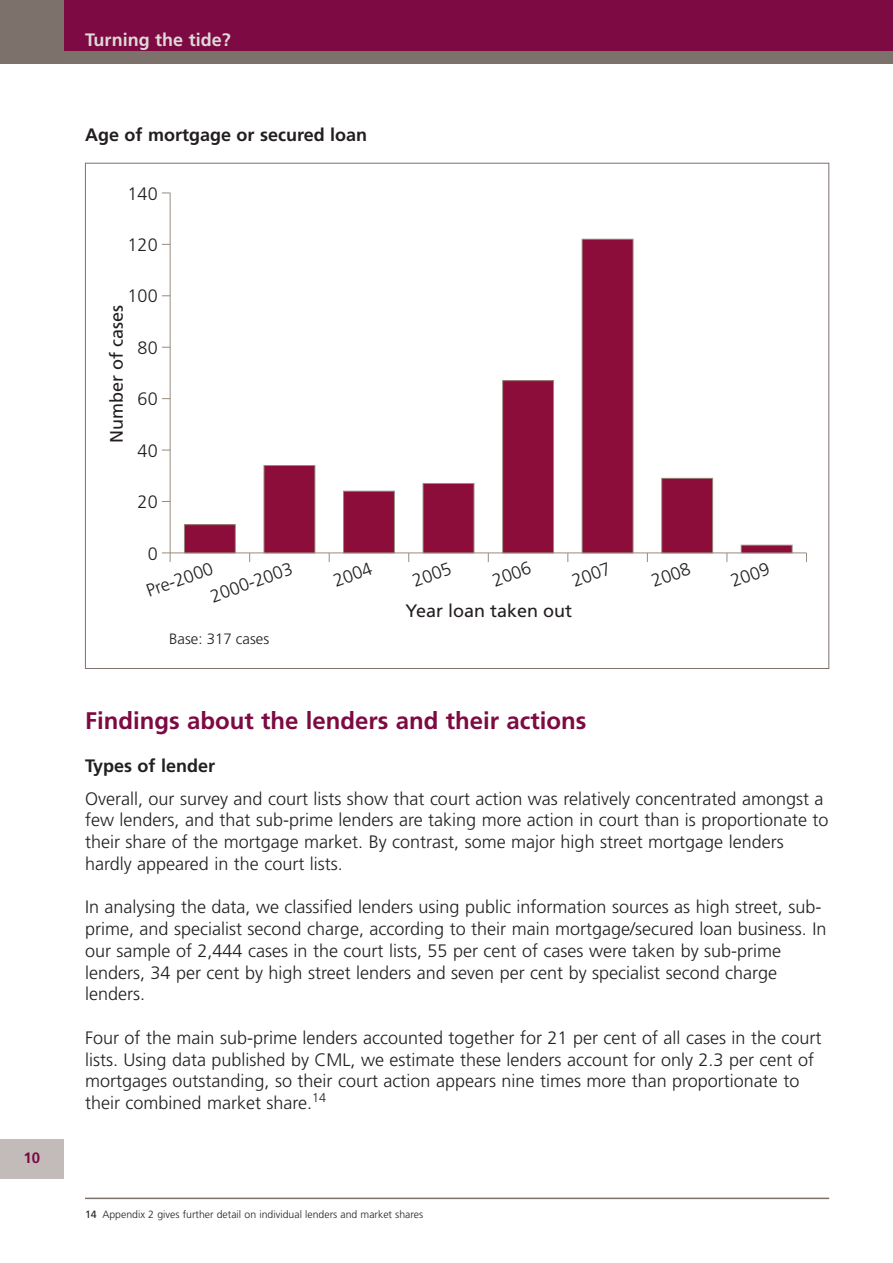
<style>
.page{position:relative;width:893px;height:1263px;background:#fff}
.page>*{position:absolute;margin:0;border:0;box-sizing:border-box;transform-origin:0 0}
.t1{font:700 24px "Frutiger";color:#7d0a42}
.t2{font:300 18px/21.8px "Frutiger";color:#231f20}
.t3{font:700 18px "Frutiger";color:#231f20}
.t4{font:18px "Frutiger";color:#231f20}
.t5{font:700 18px "Frutiger";color:#dedad8}
.t6{font:300 15px "Frutiger";color:#231f20}
.t7{font:700 15px "Frutiger";color:#7d0a42}
.t8{font:300 10.5px "Frutiger";color:#231f20}
.s1{font-weight:400}
</style>
<div class="page">
<div style="left:0;top:0;width:893px;height:64px;background:#7d716c"></div>
<hr style="left:170px;top:552px;width:636px;height:1px;background:#998b7d">
<hr style="left:170px;top:193px;width:1px;height:360px;background:#998b7d">
<svg style="left:162px;top:552px;width:9px;height:10px"></svg>
<div style="left:184px;top:525px;width:51px;height:28px;background:#8d0d3a"></div>
<div style="left:184px;top:524px;width:52px;height:29px;border:1px solid #998b7d"></div>
<div style="left:264px;top:465px;width:51px;height:88px;background:#8d0d3a"></div>
<div style="left:264px;top:465px;width:51px;height:88px;border:1px solid #998b7d"></div>
<div style="left:344px;top:491px;width:50px;height:62px;background:#8d0d3a"></div>
<div style="left:343px;top:491px;width:52px;height:62px;border:1px solid #998b7d"></div>
<div style="left:423px;top:483px;width:51px;height:70px;background:#8d0d3a"></div>
<div style="left:423px;top:483px;width:51px;height:70px;border:1px solid #998b7d"></div>
<div style="left:503px;top:381px;width:50px;height:172px;background:#8d0d3a"></div>
<div style="left:502px;top:380px;width:52px;height:173px;border:1px solid #998b7d"></div>
<div style="left:582px;top:239px;width:51px;height:314px;background:#8d0d3a"></div>
<div style="left:582px;top:239px;width:51px;height:314px;border:1px solid #998b7d"></div>
<div style="left:662px;top:478px;width:51px;height:75px;background:#8d0d3a"></div>
<div style="left:661px;top:478px;width:52px;height:75px;border:1px solid #998b7d"></div>
<div style="left:741px;top:545px;width:51px;height:8px;background:#8d0d3a"></div>
<div style="left:741px;top:545px;width:51px;height:8px;border:1px solid #998b7d"></div>
<div style="left:64px;top:0;width:829px;height:51px;background:#7d0a42"></div>
<div style="left:0;top:1139px;width:64px;height:39px;background:#c2bbb9"></div>
<hr style="left:85px;top:1197px;width:744px;height:2px;background:#7d716c">
<p class="t7" style="left:24px;top:1151px;width:18px">10</p>
<p class="t5" style="left:85px;top:32px;width:147px">Turning the tide?</p>
<p class="t3" style="left:85px;top:128px;width:284px">Age of mortgage or secured loan</p>
<p class="t2" style="left:128px;top:184px;width:32px">140</p>
<p class="t2" style="left:128px;top:235px;width:32px">120</p>
<p class="t2" style="left:128px;top:287px;width:32px">100</p>
<p class="t4" style="left:109px;top:443px;width:140px;rotate:-90deg">Number of cases</p>
<p class="t2" style="left:138px;top:338px;width:22px">80</p>
<p class="t2" style="left:138px;top:390px;width:22px">60</p>
<p class="t2" style="left:138px;top:441px;width:22px">40</p>
<p class="t2" style="left:138px;top:492px;width:22px">20</p>
<p class="t2" style="left:148px;top:544px;width:12px">0</p>
<p class="t2" style="left:144px;top:582px;width:71px;rotate:-20deg">Pre-2000</p>
<p class="t2" style="left:208px;top:588px;width:88px;rotate:-20deg">2000-2003</p>
<p class="t6" style="left:169px;top:632px;width:102px">Base: 317 cases</p>
<p class="t2" style="left:331px;top:572px;width:42px;rotate:-20deg">2004</p>
<p class="t2" style="left:410px;top:572px;width:42px;rotate:-20deg">2005</p>
<p class="t2" style="left:490px;top:572px;width:42px;rotate:-20deg">2006</p>
<p class="t2" style="left:569px;top:572px;width:42px;rotate:-20deg">2007</p>
<p class="t4" style="left:405px;top:604px;width:168px">Year loan taken out</p>
<p class="t2" style="left:649px;top:573px;width:42px;rotate:-20deg">2008</p>
<p class="t2" style="left:728px;top:573px;width:42px;rotate:-20deg">2009</p>
<h1 class="t1" style="left:85px;top:711px;width:503px">Findings about the lenders and their actions</h1>
<p class="t3" style="left:85px;top:759px;width:132px">Types of lender</p>
<p class="t2" style="left:85px;top:789px;width:745px">Overall, our survey and court lists show that court action was relatively concentrated amongst a few lenders, and that sub-prime lenders are taking more action in court than is proportionate to their share of the mortgage market. By contrast, some major high street mortgage lenders hardly appeared in the court lists.</p>
<p class="t2" style="left:85px;top:898px;width:743px">In analysing the data, we classified lenders using public information sources as high street, sub&shy;prime, and specialist second charge, according to their main mortgage/secured loan business. In our sample of 2,444 cases in the court lists, 55 per cent of cases were taken by sub-prime lenders, 34 per cent by high street lenders and seven per cent by specialist second charge lenders.</p>
<p class="t2" style="left:85px;top:1028px;width:738px">Four of the main sub-prime lenders accounted together for 21 per cent of all cases in the court lists. Using data published by CML, we estimate these lenders account for only 2.3 per cent of mortgages outstanding, so their court action appears nine times more than proportionate to their combined market share.<sup>14</sup></p>
<p class="t8" style="left:85px;top:1210px;width:340px"><span class="s1">14</span> Appendix 2 gives further detail on individual lenders and market shares</p>
</div>
